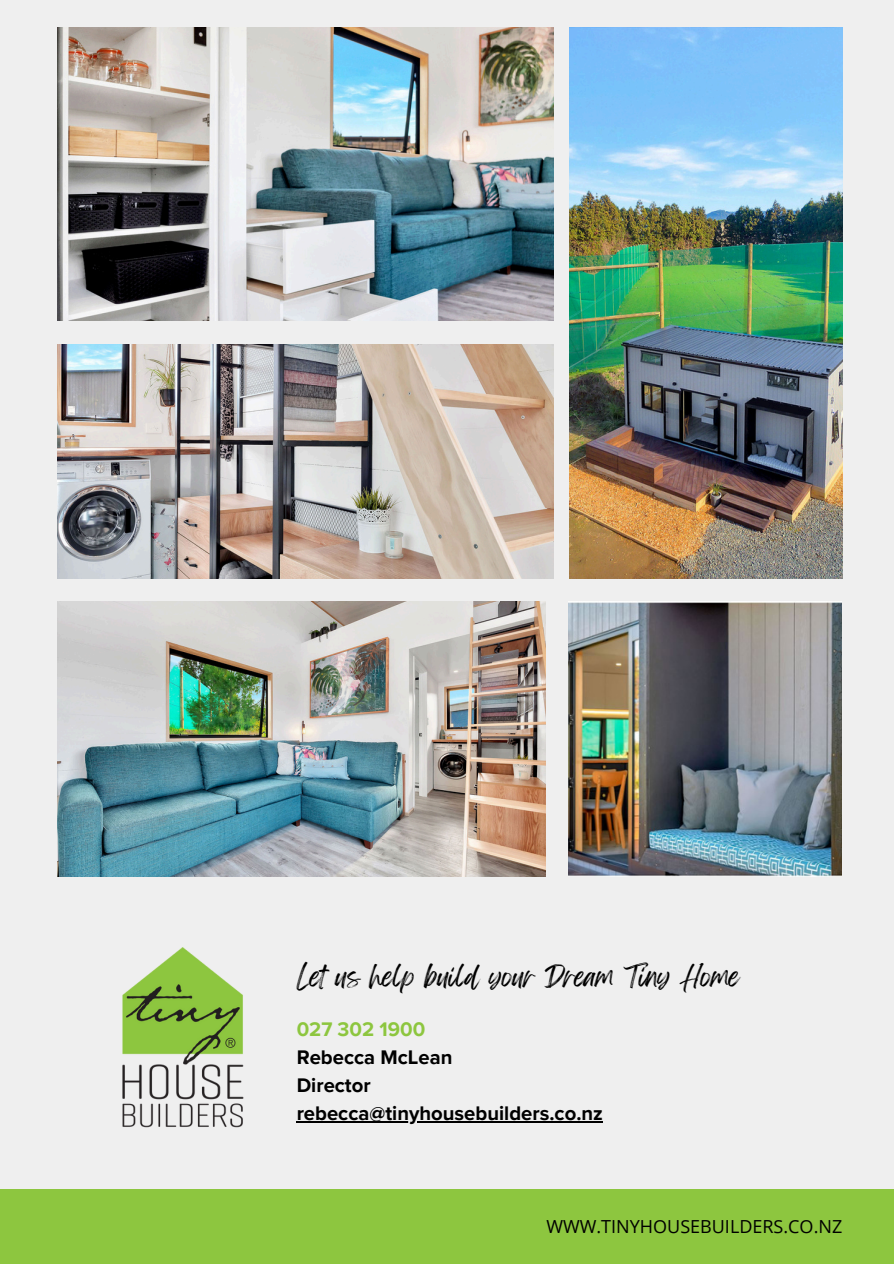
<style>
.page{position:relative;width:894px;height:1264px;background:#fff}
.page>*{position:absolute;margin:0;border:0;box-sizing:border-box;transform-origin:0 0}
.t1{font:24px "Feeling Passionate";color:#000}
.t2{font:700 20.25px/28.2px "Proxima Nova";color:#000}
.t3{font:18px "Open Sans";color:#000}
.s1{color:#8dc63f}
</style>
<div class="page">
<div style="left:0;top:0;width:893px;height:1263px;background:#efefef"></div>
<img style="left:58px;top:344px;width:495px;height:234px">
<img style="left:58px;top:28px;width:495px;height:292px">
<img style="left:568px;top:602px;width:273px;height:274px">
<div style="left:0;top:1189px;width:893px;height:74px;background:#8dc63f"></div>
<img style="left:569px;top:28px;width:272px;height:550px">
<img style="left:58px;top:602px;width:487px;height:274px">
<img style="left:122px;top:947px;width:121px;height:180px">
<hr style="left:296px;top:1121px;width:306px;height:1px;background:#000">
<h1 class="t1" style="left:296px;top:956px;width:444px">Let us help build your Dream Tiny Home</h1>
<h2 class="t2" style="left:296px;top:1015px;width:157px"><span class="s1">027 302 1900<br></span>Rebecca McLean<br>Director</h2>
<p class="t2" style="left:296px;top:1099px;width:308px">rebecca@tinyhousebuilders.co.nz</p>
<p class="t3" style="left:546px;top:1213px;width:297px">WWW.TINYHOUSEBUILDERS.CO.NZ</p>
</div>
